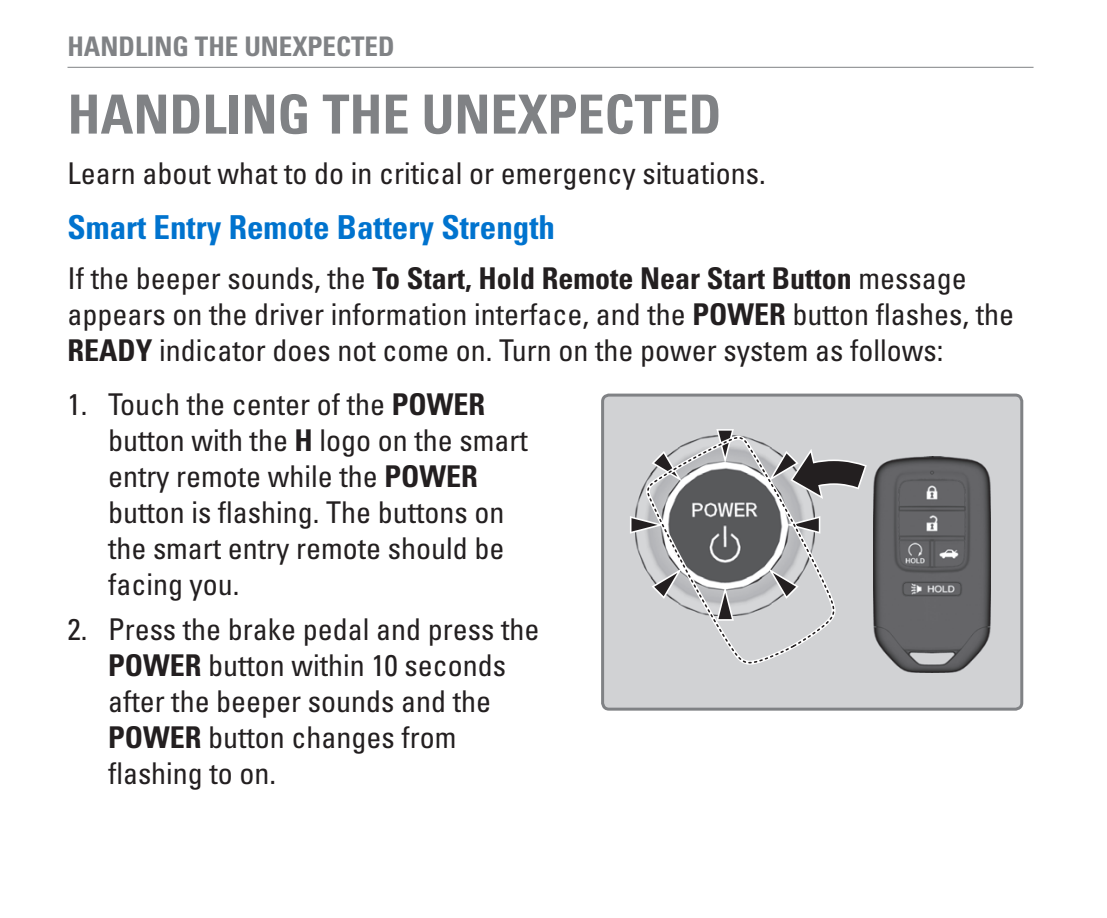
<style>
.page{position:relative;width:1107px;height:918px;background:#fff}
.page>*{position:absolute;margin:0;border:0;box-sizing:border-box;transform-origin:0 0}
.section_header{font:700 condensed 54px "Univers LT Std";color:#808285}
.level_1_header{font:700 condensed 33px "Univers LT Std";color:#0073ce}
.level_1_paragraph{font:condensed 30px/36px "Univers LT Std";color:#231f20}
.t1{font:700 condensed 27px "Univers LT Std";color:#808285}
.s1{font-weight:700}
</style>
<div class="page">
<hr style="left:68px;top:67px;width:966px;height:1px;background:#808285">
<div style="left:605px;top:398px;width:414px;height:309px;background:#d1d2d4"></div>
<hr style="left:603px;top:395px;width:419px;height:1px;background:#231f20">
<div style="left:629px;top:427px;width:366px;height:251px;background:#d1d2d4"></div>
<img style="left:873px;top:457px;width:117px;height:215px">
<img style="left:636px;top:435px;width:179px;height:181px">
<svg style="left:630px;top:516px;width:16px;height:18px"></svg>
<svg style="left:716px;top:429px;width:18px;height:7px"></svg>
<svg style="left:646px;top:436px;width:190px;height:229px"></svg>
<svg style="left:647px;top:437px;width:187px;height:226px;background:#aeafb1"></svg>
<svg style="left:768px;top:449px;width:99px;height:50px;background:#949394"></svg>
<div style="left:601px;top:394px;width:422px;height:317px;border:3px solid #808285;border-radius:6px"></div>
<p class="t1" style="left:68px;top:30px;width:329px">HANDLING THE UNEXPECTED</p>
<p class="section_header" style="left:68px;top:81px;width:656px">HANDLING THE UNEXPECTED</p>
<p class="level_1_paragraph" style="left:68px;top:155px;width:700px">Learn about what to do in critical or emergency situations.</p>
<h2 class="level_1_header" style="left:68px;top:207px;width:489px">Smart Entry Remote Battery Strength</h2>
<p class="level_1_paragraph" style="left:68px;top:260px;width:948px">If the beeper sounds, the <span class="s1">To Start, Hold Remote Near Start Button</span> message appears on the driver information interface, and the <span class="s1">POWER</span> button flashes, the<br><span class="s1">READY</span> indicator does not come on. Turn on the power system as follows:</p>
<p class="level_1_paragraph" style="left:108px;top:386px;width:421px;text-indent:-40px">1. Touch the center of the <span class="s1">POWER </span>button with the <span class="s1">H</span> logo on the smart entry remote while the <span class="s1">POWER </span>button is flashing. The buttons on the smart entry remote should be facing you.</p>
<p class="level_1_paragraph" style="left:108px;top:611px;width:433px;text-indent:-40px">2. Press the brake pedal and press the<br><span class="s1">POWER</span> button within 10 seconds after the beeper sounds and the<br><span class="s1">POWER</span> button changes from flashing to on.</p>
</div>
